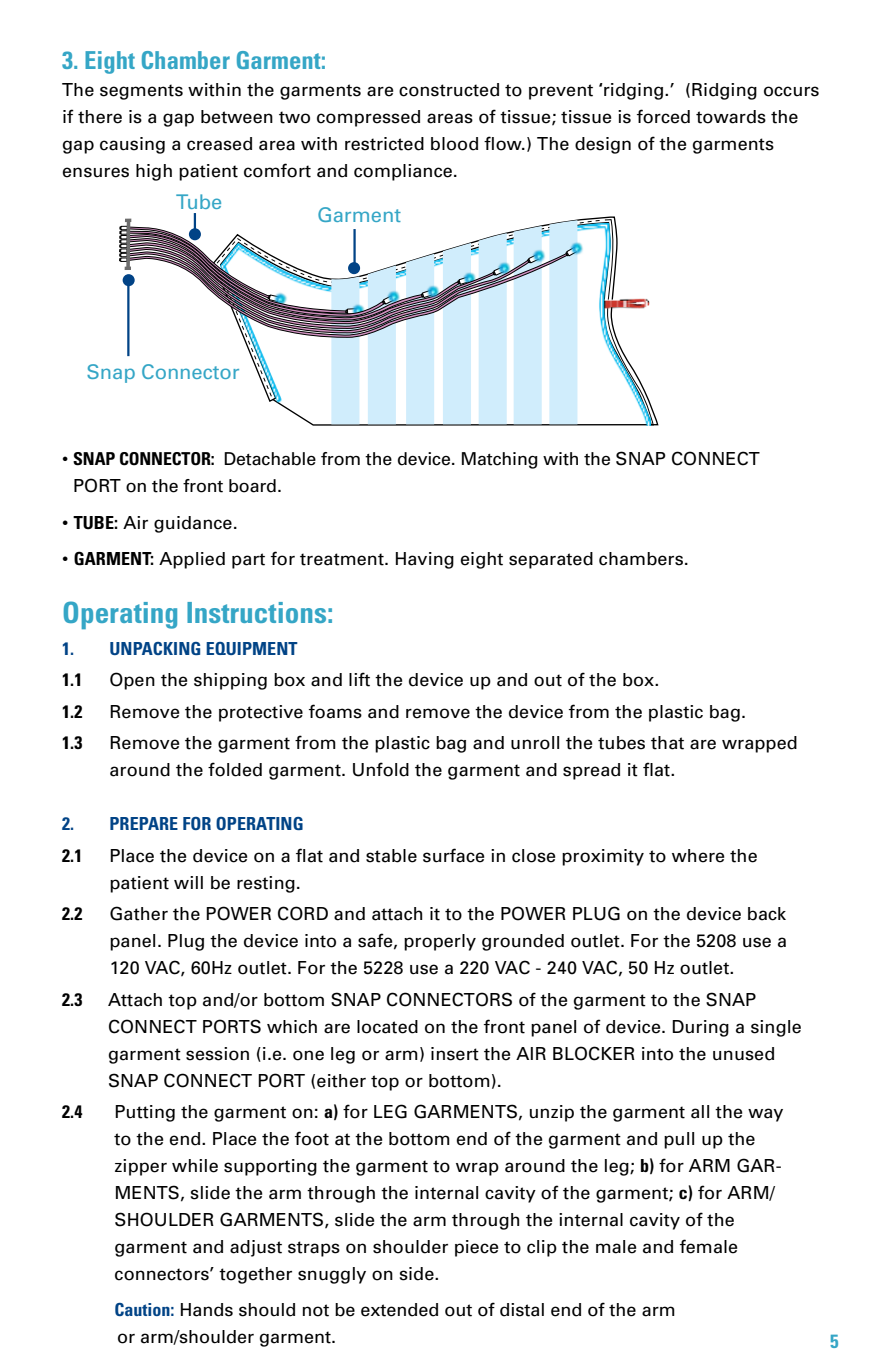
<style>
.page{position:relative;width:893px;height:1372px;background:#fff}
.page>*{position:absolute;margin:0;border:0;box-sizing:border-box;transform-origin:0 0}
.t1{font:700 condensed 29.25px "Univers";color:#35a6c6}
.t2{font:700 condensed 24.75px "Univers";color:#35a6c6}
.t3{font:20.25px "Univers";letter-spacing:-.005em;color:#35a6c6}
.t4{font:700 condensed 19.12px "Univers";color:#35a6c6}
.t5{font:18px/27px "Univers";letter-spacing:.005em;color:#000}
.t6{font:700 condensed 18px "Univers";letter-spacing:.005em;color:#014386}
.t7{font:700 condensed 18px "Univers";color:#000}
.t8{font:17.78px/27px "Univers";letter-spacing:-.005em;color:#000}
.s1{font-weight:700;font-stretch:condensed}
.s2{font-size:18px}
.s3{font-weight:700;font-stretch:condensed;color:#014386}
</style>
<div class="page">
<svg style="left:312px;top:216px;width:340px;height:210px"></svg>
<img style="left:244px;top:223px;width:406px;height:202px">
<svg style="left:331px;top:340px;width:246px;height:84px;fill:#d0edfc"></svg>
<img style="left:577px;top:237px;width:12px;height:22px">
<img style="left:602px;top:294px;width:48px;height:19px">
<svg style="left:119px;top:218px;width:458px;height:122px"></svg>
<img style="left:424px;top:282px;width:20px;height:19px">
<hr style="left:353px;top:229px;width:3px;height:40px;background:#014386">
<div style="left:348px;top:262px;width:12px;height:12px;background:#014386;border-radius:50%"></div>
<hr style="left:194px;top:213px;width:2px;height:22px;background:#014386">
<div style="left:189px;top:228px;width:12px;height:12px;background:#014386;border-radius:50%"></div>
<hr style="left:127px;top:284px;width:2px;height:72px;background:#014386">
<div style="left:123px;top:274px;width:12px;height:12px;background:#014386;border-radius:50%"></div>
<h2 class="t2" style="left:62px;top:45px;width:265px">3. Eight Chamber Garment:</h2>
<p class="t5" style="left:62px;top:76px;width:759px">The segments within the garments are constructed to prevent <span class="s1">‘</span>ridging.’ (Ridging occurs if there is a gap between two compressed areas of tissue; tissue is forced towards the gap causing a creased area with restricted blood flow.) The design of the garments ensures high patient comfort and compliance.</p>
<p class="t3" style="left:176px;top:189px;width:48px">Tube</p>
<p class="t3" style="left:317px;top:202px;width:86px">Garment</p>
<p class="t3" style="left:86px;top:359px;width:155px">Snap Connector</p>
<p class="t8" style="left:73px;top:445px;width:688px;text-indent:-11px">• <span class="s1">SNAP CONNECTOR:</span> Detachable from the device. Matching with the <span class="s2">SNAP CONNECT<br>PORT</span> on the front board.</p>
<p class="t5" style="left:62px;top:508px;width:177px">• <span class="s1">TUBE:</span> Air guidance.</p>
<p class="t5" style="left:62px;top:544px;width:628px">• <span class="s1">GARMENT:</span> Applied part for treatment. Having eight separated chambers.</p>
<h1 class="t1" style="left:62px;top:594px;width:273px">Operating Instructions:</h1>
<p class="t6" style="left:62px;top:637px;width:237px">1. UNPACKING EQUIPMENT</p>
<p class="t7" style="left:62px;top:668px;width:22px">1.1</p>
<p class="t5" style="left:109px;top:666px;width:551px">Open the shipping box and lift the device up and out of the box.</p>
<p class="t7" style="left:62px;top:700px;width:22px">1.2</p>
<p class="t5" style="left:109px;top:697px;width:638px">Remove the protective foams and remove the device from the plastic bag.</p>
<p class="t7" style="left:62px;top:731px;width:22px">1.3</p>
<p class="t5" style="left:109px;top:729px;width:690px">Remove the garment from the plastic bag and unroll the tubes that are wrapped around the folded garment. Unfold the garment and spread it flat.</p>
<p class="t6" style="left:62px;top:812px;width:243px">2. PREPARE FOR OPERATING</p>
<p class="t7" style="left:62px;top:844px;width:22px">2.1</p>
<p class="t5" style="left:109px;top:841px;width:650px">Place the device on a flat and stable surface in close proximity to where the patient will be resting.</p>
<p class="t7" style="left:62px;top:902px;width:22px">2.2</p>
<p class="t5" style="left:109px;top:900px;width:110px">Gather the power</p>
<p class="t5" style="left:277px;top:900px;width:14px">cord</p>
<p class="t5" style="left:334px;top:900px;width:192px">and attach it to the Power</p>
<p class="t5" style="left:572px;top:900px;width:24px">Plug</p>
<p class="t5" style="left:109px;top:900px;width:679px;text-align:justify;text-indent:517px">on the device back panel. Plug the device into a safe, properly grounded outlet. For the 5208 use a 120 VAC, 60Hz outlet. For the 5228 use a 220 VAC - 240 VAC, 50 Hz outlet.</p>
<p class="t7" style="left:62px;top:988px;width:22px">2.3</p>
<p class="t5" style="left:108px;top:985px;width:292px">Attach top and/or bottom SNAP connectors</p>
<p class="t5" style="left:108px;top:985px;width:695px;text-indent:410px">of the garment to the SNAP CONNECT PORTS which are located on the front panel of device. During a single garment session (i.e. one leg or arm) insert the AIR BLOCKER into the unused SNAP CONNECT PORT (either top or bottom).</p>
<p class="t7" style="left:62px;top:1100px;width:22px">2.4</p>
<p class="t5" style="left:115px;top:1098px;width:270px">Putting the garment on: <span class="s1">a)</span> for leg</p>
<p class="t5" style="left:413px;top:1098px;width:14px">garments</p>
<p class="t5" style="left:115px;top:1098px;width:670px;text-indent:404px">, unzip the garment all the way to the end. Place the foot at the bottom end of the garment and pull up the zipper while supporting the garment to wrap around the leg; <span class="s1">b)</span> for arm</p>
<p class="t5" style="left:736px;top:1152px;width:14px">gar</p>
<p class="t5" style="left:776px;top:1152px;width:7px">-</p>
<p class="t5" style="left:115px;top:1179px;width:14px">ments</p>
<p class="t5" style="left:180px;top:1179px;width:562px">, slide the arm through the internal cavity of the garment; <span class="s1">c)</span> for arm</p>
<p class="t5" style="left:770px;top:1179px;width:7px">/</p>
<p class="t5" style="left:115px;top:1206px;width:14px">shoulder</p>
<p class="t5" style="left:220px;top:1206px;width:14px">garments</p>
<p class="t5" style="left:115px;top:1206px;width:625px;text-indent:210px">, slide the arm through the internal cavity of the garment and adjust straps on shoulder piece to clip the male and female connectors’ together snuggly on side.</p>
<p class="t5" style="left:115px;top:1296px;width:563px"><span class="s3">Caution:</span> Hands should not be extended out of distal end of the arm or arm/shoulder garment.</p>
<p class="t4" style="left:830px;top:1328px;width:10px">5</p>
</div>
